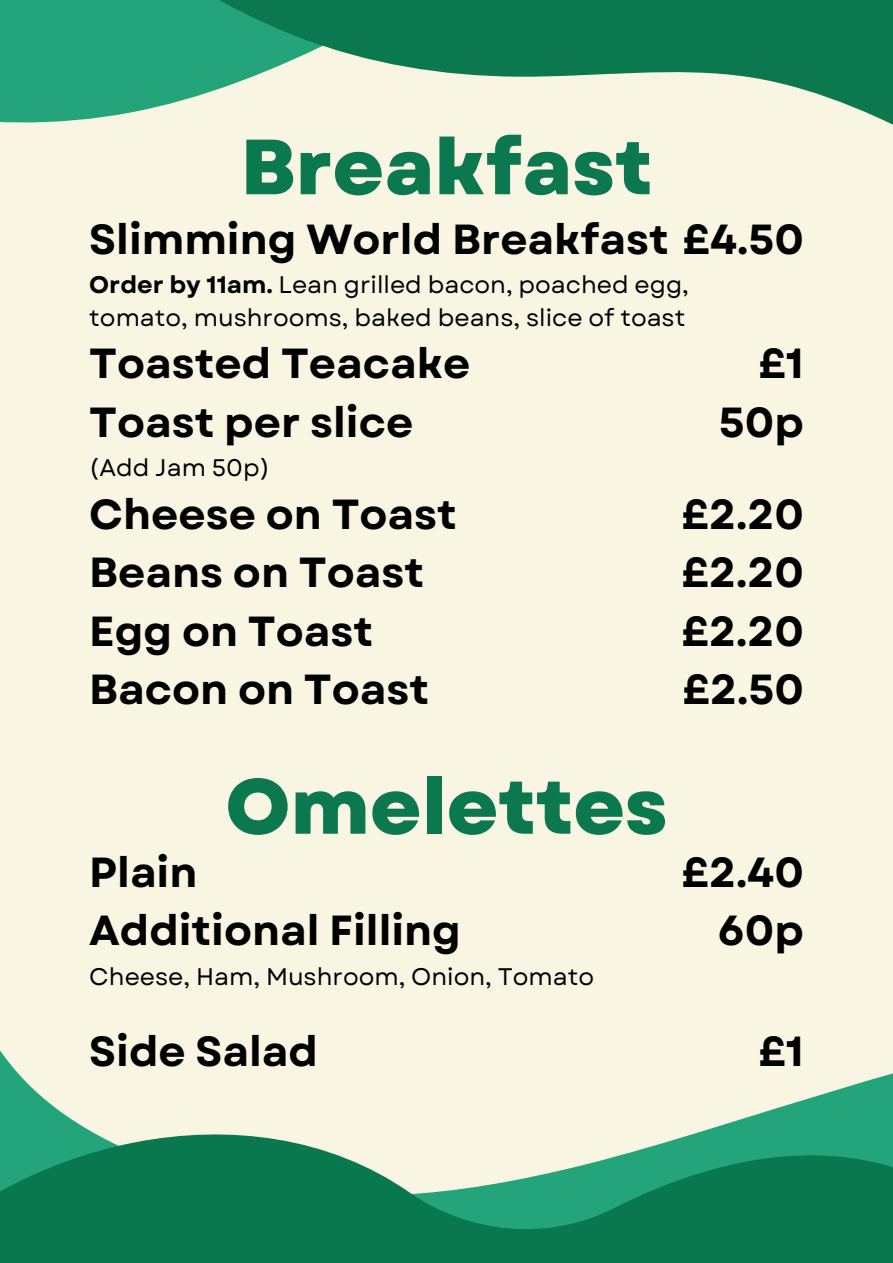
<style>
.page{position:relative;width:893px;height:1263px;background:#f9f5e3}
.page>*{position:absolute;margin:0;border:0;box-sizing:border-box;transform-origin:0 0}
.t1{font:800 78px "Garet";color:#0b784f}
.t2{font:700 42px/58.5px "Garet";color:#000}
.t3{font:24px/33.2px "Garet";color:#000}
.s1{font-weight:700}
</style>
<div class="page">
<img style="left:0;top:1081px;width:893px;height:182px">
<svg style="left:0;top:0;width:893px;height:125px"></svg>
<h1 class="t1" style="left:241px;top:118px;width:413px">Breakfast</h1>
<p class="t2" style="left:89px;top:211px;width:716px">Slimming World Breakfast £4.50</p>
<p class="t3" style="left:89px;top:269px;width:601px"><span class="s1">Order by 11am.</span> Lean grilled bacon, poached egg, tomato, mushrooms, baked beans, slice of toast</p>
<p class="t2" style="left:89px;top:336px;width:382px">Toasted Teacake<br>Toast per slice</p>
<p class="t3" style="left:89px;top:452px;width:182px">(Add Jam 50p)</p>
<p class="t2" style="left:89px;top:486px;width:369px">Cheese on Toast<br>Beans on Toast<br>Egg on Toast<br>Bacon on Toast</p>
<p class="t2" style="left:719px;top:336px;width:86px;text-align:right">£1<br>50p</p>
<p class="t2" style="left:681px;top:486px;width:124px;text-align:justify">£2.20 £2.20 £2.20 £2.50</p>
<h1 class="t1" style="left:225px;top:757px;width:443px">Omelettes</h1>
<p class="t2" style="left:89px;top:844px;width:373px">Plain<br>Additional Filling</p>
<p class="t3" style="left:89px;top:960px;width:506px">Cheese, Ham, Mushroom, Onion, Tomato</p>
<p class="t2" style="left:89px;top:1023px;width:230px">Side Salad</p>
<p class="t2" style="left:681px;top:844px;width:124px;text-align:right">£2.40<br>60p</p>
<p class="t2" style="left:758px;top:1023px;width:47px">£1</p>
</div>
